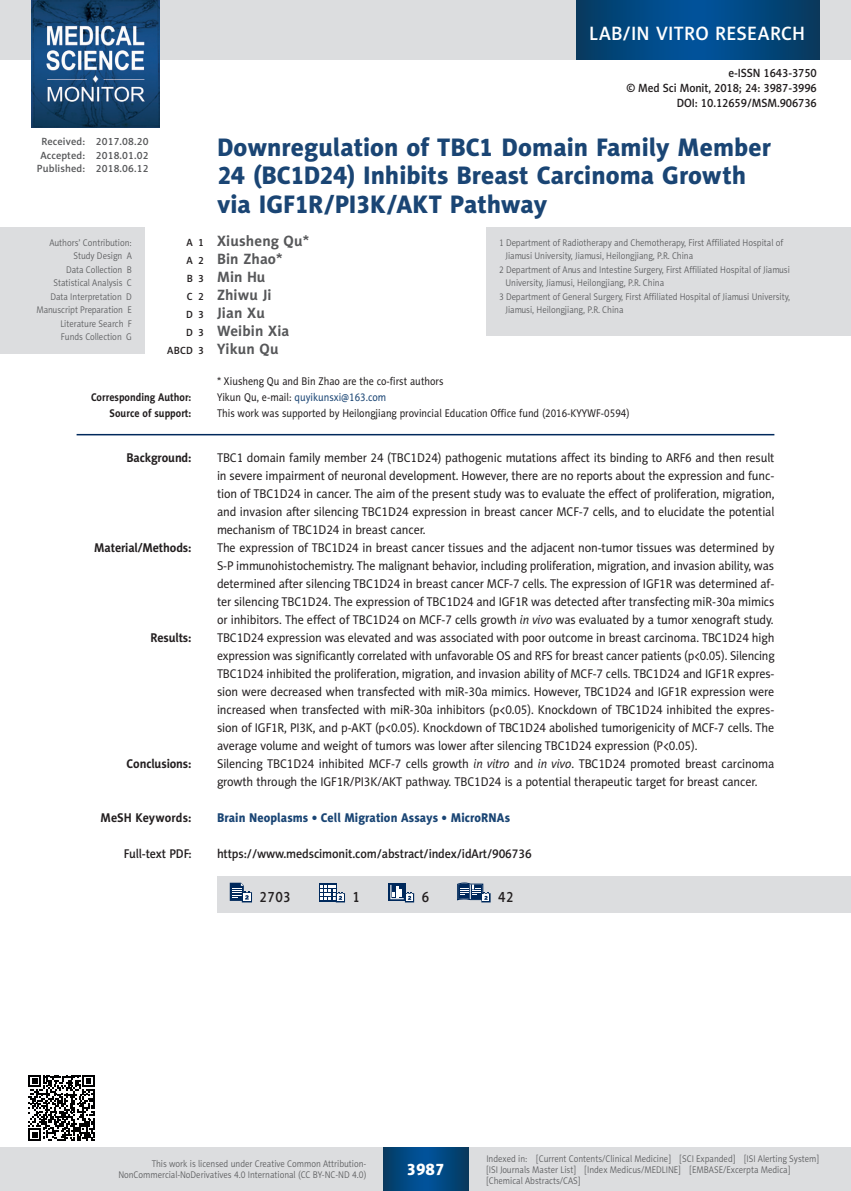
<style>
.page{position:relative;width:851px;height:1191px;background:#fff}
.page>*{position:absolute;margin:0;border:0;box-sizing:border-box;transform-origin:0 0}
.MSM_Tytul{font:25.5px/28.5px "Naomi Sans EFN Heavy";color:#1a4574}
.t1{font:19.5px "Naomi Sans EFN Medium";letter-spacing:.01em;color:#fff}
.t2{font:16.5px "Naomi Sans EFN Heavy";color:#fff}
.MSM_Autorzy{font:700 15px "Naomi Sans EFN";letter-spacing:.01em;color:#57585a}
.MSM_dane{font:15px "Naomi Sans EFN Medium";letter-spacing:.03em;color:#231f20;scale:.9 1}
.MSM_Summary_body{font:12.75px/18px "Naomi Sans EFN";letter-spacing:-.01em;color:#231f20;text-align:justify;scale:.95 1}
.MSM_full_text_pdf{font:12.75px "Naomi Sans EFN Medium";letter-spacing:-.01em;color:#231f20;scale:.95 1}
.MSM_Summary_body-2{font:700 12.75px "Naomi Sans EFN";letter-spacing:-.01em;color:#231f20;scale:.95 1}
.MSM_keywords{font:12.75px "Naomi Sans EFN Heavy";letter-spacing:.005em;color:#1a4574;scale:.95 1}
.MSM_keywords-2{font:700 12.75px "Naomi Sans EFN";letter-spacing:.005em;color:#231f20;scale:.95 1}
.MSM_full_text_pdf-2{font:12px "Naomi Sans EFN Medium";letter-spacing:-.01em;color:#231f20;scale:.95 1}
.MSM_Support{font:11.25px "Naomi Sans EFN";color:#231f20;scale:.9 1}
.MSM_Adres{font:11.25px "Naomi Sans EFN";color:#231f20;scale:.9 1}
.MSM_Adres-2{font:11.25px "Naomi Sans EFN";color:#1a4574;scale:.9 1}
.MSM_Adres-3{font:700 11.25px "Naomi Sans EFN";color:#231f20;scale:.9 1}
.MSM_Support-2{font:700 11.25px "Naomi Sans EFN";color:#231f20;scale:.9 1}
.t3{font:10.5px "Naomi Sans EFN Medium";letter-spacing:.01em;color:#57585a}
.MSM_Afiliacja{font:9.75px/13.5px "Naomi Sans EFN Light";color:#57585a;scale:.9 1}
.s1{font-family:"Naomi Sans EFN Medium";font-weight:400;font-size:10.5px;color:#231f20}
.s2{color:#231f20}
.s3{font-style:italic}
</style>
<div class="page">
<div style="left:217px;top:876px;width:633px;height:36px;background:#dcdddf"></div>
<svg style="left:230px;top:882px;width:22px;height:20px"></svg>
<div style="left:319px;top:883px;width:17px;height:18px;background:#00295c"></div>
<svg style="left:320px;top:884px;width:25px;height:18px"></svg>
<div style="left:388px;top:883px;width:18px;height:18px;background:#00295c"></div>
<svg style="left:390px;top:885px;width:24px;height:17px"></svg>
<svg style="left:457px;top:882px;width:33px;height:20px"></svg>
<hr style="left:77px;top:434px;width:697px;height:1px;background:#00295c">
<div style="left:0;top:228px;width:145px;height:126px;background:#dcdddf"></div>
<div style="left:486px;top:228px;width:364px;height:108px;background:#dcdddf"></div>
<svg style="left:28px;top:1075px;width:67px;height:66px"></svg>
<div style="left:0;top:1148px;width:850px;height:43px;background:#dcdddf"></div>
<svg style="left:383px;top:1147px;width:85px;height:43px;background:#02477e"></svg>
<div style="left:0;top:0;width:850px;height:60px;background:#dcdddf"></div>
<img style="left:32px;top:0;width:127px;height:128px">
<svg style="left:576px;top:0;width:243px;height:60px;background:#02477e"></svg>
<h2 class="t1" style="left:589px;top:22px;width:217px">LAB/IN VITRO RESEARCH</h2>
<p class="MSM_full_text_pdf-2" style="left:728px;top:66px;width:95px">e-ISSN 1643-3750</p>
<p class="MSM_full_text_pdf-2" style="left:626px;top:81px;width:202px">© Med Sci Monit, 2018; 24: 3987-3996</p>
<p class="MSM_full_text_pdf-2" style="left:676px;top:96px;width:149px">DOI: 10.12659/MSM.906736</p>
<p class="MSM_Tytul" style="left:217px;top:132px;width:555px">Downregulation of TBC1 Domain Family Member<br>24 (BC1D24) Inhibits Breast Carcinoma Growth via IGF1R/PI3K/AKT Pathway</p>
<p class="MSM_Autorzy" style="left:186px;top:232px;width:124px"><span class="s1">A 1</span> Xiusheng Qu*</p>
<p class="MSM_Autorzy" style="left:186px;top:250px;width:98px"><span class="s1">A 2</span> Bin Zhao*</p>
<p class="MSM_Autorzy" style="left:187px;top:268px;width:80px"><span class="s1">B 3</span> Min Hu</p>
<p class="MSM_Autorzy" style="left:187px;top:286px;width:86px"><span class="s1">C 2</span> Zhiwu Ji</p>
<p class="MSM_Autorzy" style="left:186px;top:304px;width:80px"><span class="s1">D 3</span> Jian Xu</p>
<p class="MSM_Autorzy" style="left:186px;top:322px;width:105px"><span class="s1">D 3</span> Weibin Xia</p>
<p class="MSM_Autorzy" style="left:167px;top:340px;width:113px"><span class="s1">ABCD 3</span> Yikun Qu</p>
<p class="MSM_Adres" style="left:217px;top:375px;width:253px">* Xiusheng Qu and Bin Zhao are the co-first authors</p>
<p class="MSM_Adres-3" style="left:91px;top:391px;width:113px">Corresponding Author:</p>
<p class="MSM_Adres-2" style="left:217px;top:391px;width:190px"><span class="s2">Yikun Qu, e-mail:</span> quyikunsxi@163.com</p>
<p class="MSM_Support-2" style="left:110px;top:406px;width:92px">Source of support:</p>
<p class="MSM_Support" style="left:217px;top:406px;width:460px">This work was supported by Heilongjiang provincial Education Office fund (2016-KYYWF-0594)</p>
<p class="MSM_Summary_body-2" style="left:126px;top:450px;width:70px">Background:</p>
<p class="MSM_Summary_body" style="left:217px;top:449px;width:588px">TBC1 domain family member 24 (TBC1D24) pathogenic mutations affect its binding to ARF6 and then result in severe impairment of neuronal development. However, there are no reports about the expression and func&shy;tion of TBC1D24 in cancer. The aim of the present study was to evaluate the effect of proliferation, migration, and invasion after silencing TBC1D24 expression in breast cancer MCF-7 cells, and to elucidate the potential mechanism of TBC1D24 in breast cancer.</p>
<p class="MSM_Summary_body-2" style="left:94px;top:540px;width:104px">Material/Methods:</p>
<p class="MSM_Summary_body" style="left:217px;top:539px;width:588px">The expression of TBC1D24 in breast cancer tissues and the adjacent non-tumor tissues was determined by S-P immunohistochemistry. The malignant behavior, including proliferation, migration, and invasion ability, was determined after silencing TBC1D24 in breast cancer MCF-7 cells. The expression of IGF1R was determined af&shy;ter silencing TBC1D24. The expression of TBC1D24 and IGF1R was detected after transfecting miR-30a mimics or inhibitors. The effect of TBC1D24 on MCF-7 cells growth <span class="s3">in vivo</span> was evaluated by a tumor xenograft study.</p>
<p class="MSM_Summary_body-2" style="left:150px;top:630px;width:45px">Results:</p>
<p class="MSM_Summary_body" style="left:217px;top:629px;width:588px">TBC1D24 expression was elevated and was associated with poor outcome in breast carcinoma. TBC1D24 high expression was significantly correlated with unfavorable OS and RFS for breast cancer patients (p&lt;0.05). Silencing TBC1D24 inhibited the proliferation, migration, and invasion ability of MCF-7 cells. TBC1D24 and IGF1R expres&shy;sion were decreased when transfected with miR-30a mimics. However, TBC1D24 and IGF1R expression were increased when transfected with miR-30a inhibitors (p&lt;0.05). Knockdown of TBC1D24 inhibited the expres&shy;sion of IGF1R, PI3K, and p-AKT (p&lt;0.05). Knockdown of TBC1D24 abolished tumorigenicity of MCF-7 cells. The average volume and weight of tumors was lower after silencing TBC1D24 expression (P&lt;0.05).</p>
<p class="MSM_Summary_body-2" style="left:127px;top:756px;width:70px">Conclusions:</p>
<p class="MSM_Summary_body" style="left:217px;top:755px;width:588px">Silencing TBC1D24 inhibited MCF-7 cells growth <span class="s3">in vitro</span> and <span class="s3">in vivo</span>. TBC1D24 promoted breast carcinoma growth through the IGF1R/PI3K/AKT pathway. TBC1D24 is a potential therapeutic target for breast cancer.</p>
<p class="MSM_keywords-2" style="left:100px;top:810px;width:97px">MeSH Keywords:</p>
<p class="MSM_keywords" style="left:217px;top:810px;width:310px">Brain Neoplasms • Cell Migration Assays • MicroRNAs</p>
<p class="MSM_full_text_pdf" style="left:124px;top:846px;width:73px">Full-text PDF:</p>
<p class="MSM_full_text_pdf" style="left:217px;top:846px;width:333px">https://www.medscimonit.com/abstract/index/idArt/906736</p>
<p class="t3" style="left:41px;top:136px;width:109px">Received: 2017.08.20</p>
<p class="t3" style="left:40px;top:149px;width:110px">Accepted: 2018.01.02</p>
<p class="t3" style="left:37px;top:163px;width:113px">Published: 2018.06.12</p>
<p class="MSM_Afiliacja" style="left:49px;top:236px;width:93px">Authors’ Contribution:</p>
<p class="MSM_Afiliacja" style="left:74px;top:249px;width:66px">Study Design A</p>
<p class="MSM_Afiliacja" style="left:66px;top:263px;width:74px">Data Collection B</p>
<p class="MSM_Afiliacja" style="left:53px;top:276px;width:89px">Statistical Analysis C</p>
<p class="MSM_Afiliacja" style="left:51px;top:290px;width:92px">Data Interpretation D</p>
<p class="MSM_Afiliacja" style="left:36px;top:303px;width:107px">Manuscript Preparation E</p>
<p class="MSM_Afiliacja" style="left:60px;top:317px;width:81px">Literature Search F</p>
<p class="MSM_Afiliacja" style="left:61px;top:330px;width:80px">Funds Collection G</p>
<p class="MSM_Afiliacja" style="left:505px;top:236px;width:310px;text-indent:-6px">1 Department of Radiotherapy and Chemotherapy, First Affiliated Hospital of<br>Jiamusi University, Jiamusi, Heilongjiang, P.R. China</p>
<p class="MSM_Afiliacja" style="left:505px;top:263px;width:317px;text-indent:-6px">2 Department of Anus and Intestine Surgery, First Affiliated Hospital of Jiamusi<br>University, Jiamusi, Heilongjiang, P.R. China</p>
<p class="MSM_Afiliacja" style="left:505px;top:290px;width:318px;text-indent:-6px">3 Department of General Surgery, First Affiliated Hospital of Jiamusi University,<br>Jiamusi, Heilongjiang, P.R. China</p>
<p class="MSM_dane" style="left:259px;top:888px;width:36px">2703</p>
<p class="MSM_dane" style="left:352px;top:888px;width:10px">1</p>
<p class="MSM_dane" style="left:421px;top:888px;width:10px">6</p>
<p class="MSM_dane" style="left:498px;top:888px;width:19px">42</p>
<p class="MSM_Afiliacja" style="left:118px;top:1158px;width:277px;line-height:11.2px;text-align:right">This work is licensed under Creative Common Attribution-<br>NonCommercial-NoDerivatives 4.0 International (CC BY-NC-ND 4.0)</p>
<p class="t2" style="left:406px;top:1159px;width:40px">3987</p>
<p class="MSM_Afiliacja" style="left:486px;top:1152px;width:371px;line-height:11.2px">Indexed in: [Current Contents/Clinical Medicine] [SCI Expanded] [ISI Alerting System] [ISI Journals Master List] [Index Medicus/MEDLINE] [EMBASE/Excerpta Medica] [Chemical Abstracts/CAS]</p>
</div>
